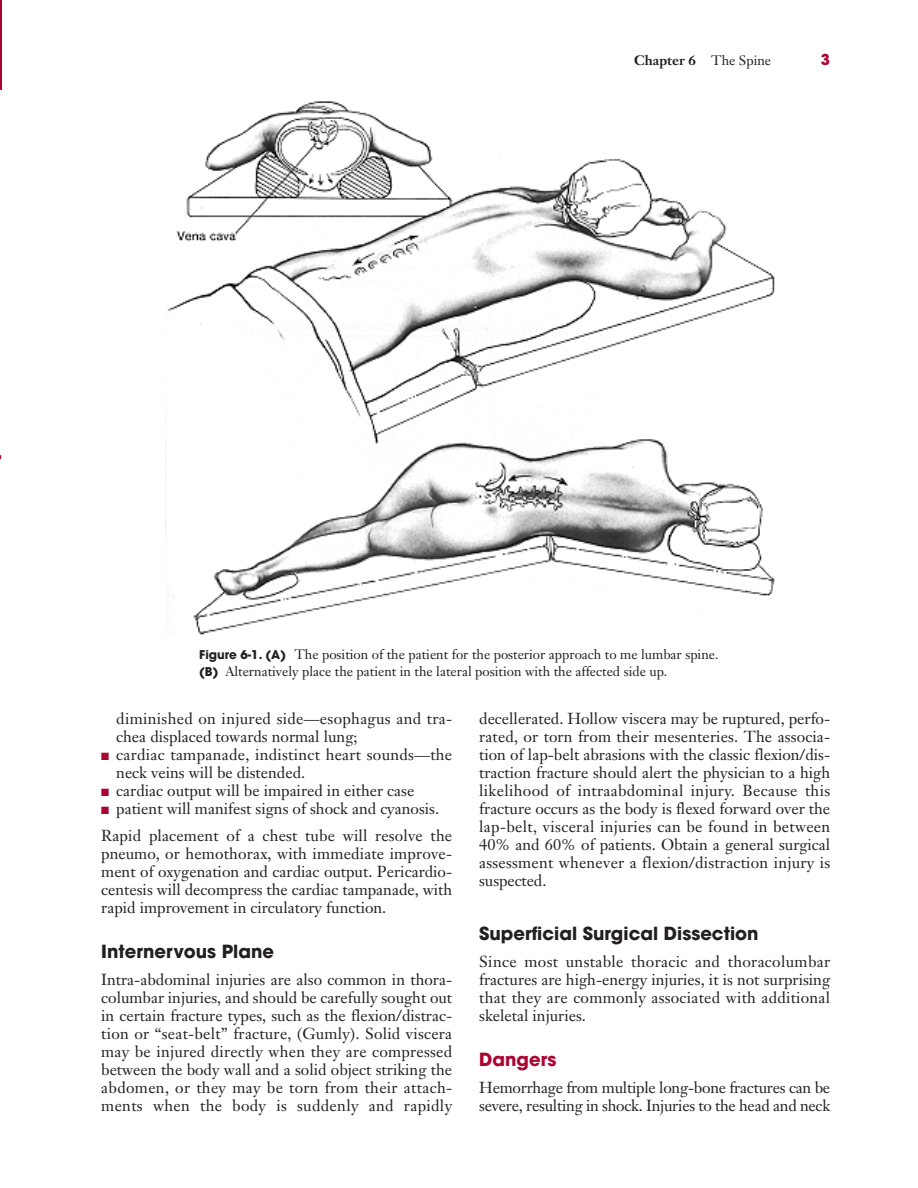
<style>
.page{position:relative;width:918px;height:1188px;background:#fff}
.page>*{position:absolute;margin:0;border:0;box-sizing:border-box;transform-origin:0 0}
.t1{font:700 18px "Avant Garde";color:#231f20}
.t2{font:700 18px "Avant Garde";color:#a90432}
.t3{font:15.75px/18px "Janson Text";color:#231f20;text-align:justify}
.t4{font:15.75px/18px "Janson Text";letter-spacing:.02em;color:#231f20}
.t5{font:700 15px "Avant Garde";color:#a90432}
.t6{font:13.5px/16.5px "Janson Text";color:#231f20}
.t7{font:700 13.5px "Janson Text";color:#231f20}
.s1{font-weight:400}
.s2{font-family:"Avant Garde";font-weight:700;font-size:12px}
.s3{color:#a90432}
</style>
<div class="page">
<hr style="left:0;top:0;width:1px;height:89px;background:#a90432">
<img style="left:167px;top:101px;width:608px;height:534px">
<p class="t7" style="left:634px;top:55px;width:139px">Chapter 6 <span class="s1">The Spine</span></p>
<p class="t5" style="left:821px;top:54px;width:11px">3</p>
<p class="t6" style="left:199px;top:648px;width:521px"><span class="s2">Figure 6-1. (A)</span> The position of the patient for the posterior approach to me lumbar spine. <span class="s2">(B)</span> Alternatively place the patient in the lateral position with the affected side up.</p>
<p class="t4" style="left:116px;top:711px;width:338px">diminished on injured side—esophagus and tra&shy;chea displaced towards normal lung;</p>
<p class="t4" style="left:116px;top:747px;width:337px;text-indent:-15px"><span class="s3">■</span> cardiac tampanade, indistinct heart sounds—the neck veins will be distended.</p>
<p class="t3" style="left:101px;top:783px;width:315px"><span class="s3">■</span> cardiac output will be impaired in either case</p>
<p class="t3" style="left:101px;top:796px;width:352px;line-height:27px"><span class="s3">■</span> patient will manifest signs of shock and cyanosis.<br>Rapid placement of a chest tube will resolve the</p>
<p class="t3" style="left:101px;top:846px;width:353px">pneumo, or hemothorax, with immediate improve&shy;ment of oxygenation and cardiac output. Pericardio&shy;centesis will decompress the cardiac tampanade, with rapid improvement in circulatory function.</p>
<p class="t1" style="left:101px;top:944px;width:174px">Internervous Plane</p>
<p class="t3" style="left:101px;top:972px;width:353px">Intra-abdominal injuries are also common in thora&shy;columbar injuries, and should be carefully sought out in certain fracture types, such as the flexion/distrac&shy;tion or “seat-belt” fracture, (Gumly). Solid viscera may be injured directly when they are compressed between the body wall and a solid object striking the abdomen, or they may be torn from their attach&shy;ments when the body is suddenly and rapidly</p>
<p class="t3" style="left:479px;top:711px;width:353px">decellerated. Hollow viscera may be ruptured, perfo&shy;rated, or torn from their mesenteries. The associa&shy;tion of lap-belt abrasions with the classic flexion/dis&shy;traction fracture should alert the physician to a high likelihood of intraabdominal injury. Because this fracture occurs as the body is flexed forward over the lap-belt, visceral injuries can be found in between 40% and 60% of patients. Obtain a general surgical assessment whenever a flexion/distraction injury is suspected.</p>
<p class="t1" style="left:479px;top:926px;width:281px">Superficial Surgical Dissection</p>
<p class="t3" style="left:479px;top:954px;width:353px">Since most unstable thoracic and thoracolumbar fractures are high-energy injuries, it is not surprising that they are commonly associated with additional skeletal injuries.</p>
<p class="t2" style="left:479px;top:1052px;width:79px">Dangers</p>
<p class="t3" style="left:479px;top:1080px;width:353px">Hemorrhage from multiple long-bone fractures can be severe, resulting in shock. Injuries to the head and neck</p>
</div>
